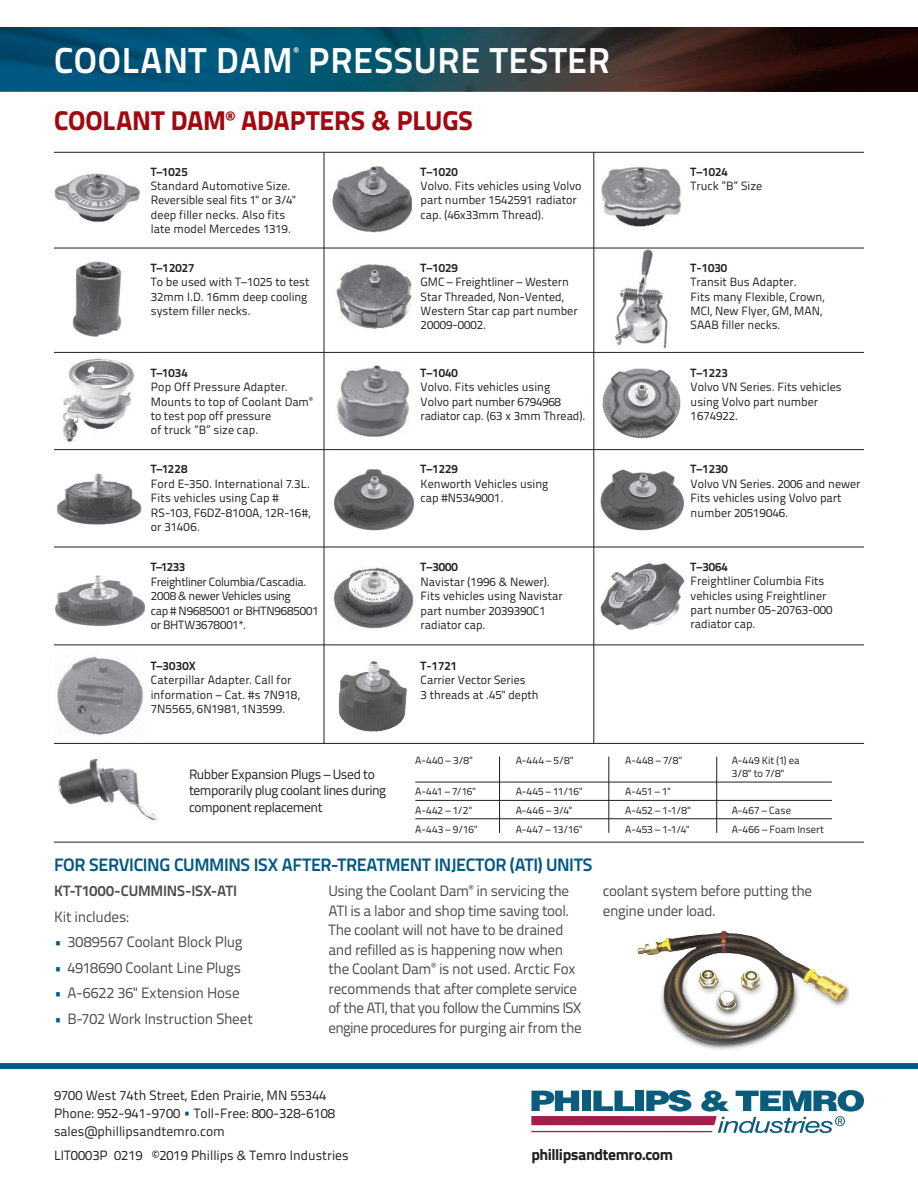
<style>
.page{position:relative;width:918px;height:1188px;background:#fff}
.page>*{position:absolute;margin:0;border:0;box-sizing:border-box;transform-origin:0 0}
.t1{font:700 36px "Titillium Text 22 L";letter-spacing:.02em;color:#fff}
.t2{font:800 27px "Titillium Text 22 L";letter-spacing:-.005em;color:#a1080f}
.t3{font:700 18px "Titillium Text 22 L";letter-spacing:-.02em;color:#005883}
.t4{font:800 15.75px "Titillium Text 22 L";letter-spacing:-.025em;color:#231f20}
.t5{font:15px/19.5px "Titillium Text 22 L";letter-spacing:-.025em;color:#4b4c4d}
.t6{font:700 15px "Titillium Text 22 L";letter-spacing:-.01em;color:#4b4c4d}
.t7{font:13.5px/18px "Titillium Text 22 L";color:#231f20}
.t8{font:13.5px/16.2px "Titillium Text 22 L";letter-spacing:-.035em;color:#231f20}
.t9{font:12px/14.4px "Titillium Text 22 L";color:#231f20}
.t10{font:700 12px "Titillium Text 22 L";color:#231f20}
.t11{font:12px/14.4px "Titillium Text 22 L";letter-spacing:-.025em;color:#231f20}
.t12{font:10.5px/12.6px "Titillium Text 22 L";letter-spacing:.005em;color:#231f20}
.t13{font:700 9.45px "Titillium Text 22 L";color:#fff}
.s1{color:#005883}
</style>
<div class="page">
<svg style="left:531px;top:1090px;width:333px;height:43px"></svg>
<hr style="left:531px;top:1131px;width:181px;height:1px;background:#a21e4b">
<div style="left:0;top:1063px;width:918px;height:6px;background:#005883"></div>
<img style="left:0;top:27px;width:918px;height:65px">
<hr style="left:324px;top:152px;width:1px;height:592px;background:#231f20">
<hr style="left:594px;top:152px;width:1px;height:592px;background:#231f20">
<hr style="left:54px;top:152px;width:810px;height:1px;background:#231f20">
<img style="left:332px;top:166px;width:80px;height:66px">
<hr style="left:54px;top:352px;width:810px;height:1px;background:#231f20">
<img style="left:601px;top:166px;width:81px;height:61px">
<img style="left:336px;top:264px;width:76px;height:65px">
<img style="left:611px;top:247px;width:61px;height:102px">
<hr style="left:54px;top:449px;width:810px;height:1px;background:#231f20">
<img style="left:63px;top:358px;width:71px;height:84px">
<img style="left:337px;top:365px;width:73px;height:72px">
<img style="left:602px;top:368px;width:79px;height:71px">
<hr style="left:54px;top:547px;width:810px;height:1px;background:#231f20">
<img style="left:56px;top:473px;width:86px;height:52px">
<img style="left:333px;top:469px;width:82px;height:62px">
<img style="left:600px;top:469px;width:85px;height:62px">
<hr style="left:54px;top:645px;width:810px;height:1px;background:#231f20">
<img style="left:55px;top:575px;width:91px;height:52px">
<img style="left:333px;top:567px;width:81px;height:62px">
<img style="left:600px;top:563px;width:85px;height:67px">
<hr style="left:54px;top:743px;width:810px;height:1px;background:#231f20">
<img style="left:57px;top:656px;width:86px;height:79px">
<img style="left:58px;top:758px;width:100px;height:63px">
<hr style="left:54px;top:248px;width:810px;height:1px;background:#231f20">
<hr style="left:415px;top:782px;width:417px;height:1px;background:#231f20">
<hr style="left:415px;top:800px;width:417px;height:1px;background:#231f20">
<hr style="left:415px;top:818px;width:417px;height:1px;background:#231f20">
<hr style="left:499px;top:757px;width:1px;height:76px;background:#231f20">
<hr style="left:609px;top:757px;width:1px;height:76px;background:#231f20">
<hr style="left:716px;top:757px;width:1px;height:76px;background:#231f20">
<img style="left:637px;top:930px;width:212px;height:120px">
<img style="left:72px;top:261px;width:50px;height:76px">
<img style="left:54px;top:173px;width:86px;height:49px">
<img style="left:338px;top:661px;width:69px;height:71px">
<hr style="left:54px;top:842px;width:810px;height:1px;background:#231f20">
<p class="t13" style="left:294px;top:43px;width:7px">®</p>
<h1 class="t1" style="left:54px;top:32px;width:558px">COOLANT DAM PRESSURE TESTER</h1>
<h2 class="t2" style="left:54px;top:100px;width:420px">COOLANT DAM<sup>®</sup> ADAPTERS &amp; PLUGS</h2>
<p class="t10" style="left:421px;top:162px;width:39px">T–1020</p>
<p class="t9" style="left:421px;top:178px;width:162px">Volvo. Fits vehicles using Volvo part number 1542591 radiator cap. (46x33mm Thread).</p>
<p class="t10" style="left:151px;top:162px;width:38px">T–1025</p>
<p class="t9" style="left:151px;top:178px;width:146px">Standard Automotive Size.<br>Reversible seal fits 1" or 3/4" deep filler necks. Also fits late model Mercedes 1319.</p>
<p class="t10" style="left:151px;top:258px;width:45px">T–12027</p>
<p class="t9" style="left:151px;top:274px;width:160px">To be used with T–1025 to test<br>32mm I.D. 16mm deep cooling system filler necks.</p>
<p class="t10" style="left:151px;top:363px;width:39px">T–1034</p>
<p class="t9" style="left:151px;top:379px;width:163px">Pop Off Pressure Adapter.<br>Mounts to top of Coolant Dam<sup>® </sup>to test pop off pressure<br>of truck ”B” size cap.</p>
<p class="t10" style="left:151px;top:460px;width:38px">T–1228</p>
<p class="t9" style="left:151px;top:476px;width:161px">Ford E-350. International 7.3L.<br>Fits vehicles using Cap #<br>RS-103, F6DZ-8100A, 12R-16#, or 31406.</p>
<p class="t10" style="left:151px;top:558px;width:36px">T–1233</p>
<p class="t11" style="left:151px;top:574px;width:169px">Freightliner Columbia/Cascadia.<br>2008 &amp; newer Vehicles using<br>cap # N9685001 or BHTN9685001 or BHTW3678001*.</p>
<p class="t10" style="left:151px;top:656px;width:47px">T–3030X</p>
<p class="t9" style="left:151px;top:672px;width:150px">Caterpillar Adapter. Call for information – Cat. #s 7N918,<br>7N5565, 6N1981, 1N3599.</p>
<p class="t10" style="left:421px;top:258px;width:39px">T–1029</p>
<p class="t9" style="left:421px;top:274px;width:159px">GMC – Freightliner – Western<br>Star Threaded, Non-Vented,<br>Western Star cap part number<br>20009-0002.</p>
<p class="t10" style="left:421px;top:363px;width:39px">T–1040</p>
<p class="t9" style="left:421px;top:379px;width:166px">Volvo. Fits vehicles using<br>Volvo part number 6794968 radiator cap. (63 x 3mm Thread).</p>
<p class="t10" style="left:421px;top:460px;width:39px">T–1229</p>
<p class="t9" style="left:421px;top:476px;width:129px">Kenworth Vehicles using cap #N5349001.</p>
<p class="t10" style="left:421px;top:558px;width:39px">T–3000</p>
<p class="t9" style="left:421px;top:574px;width:144px">Navistar (1996 &amp; Newer).<br>Fits vehicles using Navistar part number 2039390C1 radiator cap.</p>
<p class="t10" style="left:421px;top:656px;width:38px">T-1721</p>
<p class="t9" style="left:421px;top:672px;width:120px">Carrier Vector Series<br>3 threads at .45" depth</p>
<p class="t10" style="left:691px;top:162px;width:39px">T–1024</p>
<p class="t9" style="left:691px;top:178px;width:73px">Truck ”B” Size</p>
<p class="t10" style="left:691px;top:258px;width:38px">T-1030</p>
<p class="t9" style="left:691px;top:274px;width:135px">Transit Bus Adapter.<br>Fits many Flexible, Crown,<br>MCI, New Flyer, GM, MAN,<br>SAAB filler necks.</p>
<p class="t10" style="left:691px;top:363px;width:39px">T–1223</p>
<p class="t9" style="left:691px;top:379px;width:152px">Volvo VN Series. Fits vehicles using Volvo part number<br>1674922.</p>
<p class="t10" style="left:691px;top:460px;width:39px">T–1230</p>
<p class="t9" style="left:691px;top:476px;width:171px">Volvo VN Series. 2006 and newer<br>Fits vehicles using Volvo part number 20519046.</p>
<p class="t10" style="left:691px;top:557px;width:39px">T–3064</p>
<p class="t9" style="left:691px;top:573px;width:143px">Freightliner Columbia Fits vehicles using Freightliner part number 05-20763-000 radiator cap.</p>
<p class="t8" style="left:189px;top:766px;width:199px">Rubber Expansion Plugs – Used to temporarily plug coolant lines during component replacement</p>
<p class="t12" style="left:415px;top:754px;width:59px">A-440 – 3/8"</p>
<p class="t12" style="left:516px;top:754px;width:59px">A-444 – 5/8"</p>
<p class="t12" style="left:625px;top:754px;width:58px">A-448 – 7/8"</p>
<p class="t12" style="left:732px;top:754px;width:69px">A-449 Kit (1) ea<br>3/8" to 7/8"</p>
<p class="t12" style="left:415px;top:785px;width:62px">A-441 – 7/16"</p>
<p class="t12" style="left:516px;top:785px;width:68px">A-445 – 11/16"</p>
<p class="t12" style="left:625px;top:785px;width:47px">A-451 – 1"</p>
<p class="t12" style="left:415px;top:803px;width:58px">A-442 – 1/2"</p>
<p class="t12" style="left:516px;top:803px;width:58px">A-446 – 3/4"</p>
<p class="t12" style="left:625px;top:803px;width:67px">A-452 – 1-1/8"</p>
<p class="t12" style="left:732px;top:803px;width:61px">A-467 – Case</p>
<p class="t12" style="left:415px;top:822px;width:63px">A-443 – 9/16"</p>
<p class="t12" style="left:516px;top:822px;width:68px">A-447 – 13/16"</p>
<p class="t12" style="left:625px;top:822px;width:66px">A-453 – 1-1/4"</p>
<p class="t12" style="left:732px;top:822px;width:94px">A-466 – Foam Insert</p>
<h3 class="t3" style="left:54px;top:851px;width:540px">FOR SERVICING CUMMINS ISX AFTER-TREATMENT INJECTOR (ATI) UNITS</h3>
<p class="t6" style="left:54px;top:880px;width:185px">KT-T1000-CUMMINS-ISX-ATI</p>
<p class="t5" style="left:54px;top:906px;width:76px">Kit includes:</p>
<p class="t5" style="left:54px;top:932px;width:190px"><span class="s1">•</span> 3089567 Coolant Block Plug</p>
<p class="t5" style="left:54px;top:957px;width:189px"><span class="s1">•</span> 4918690 Coolant Line Plugs</p>
<p class="t5" style="left:54px;top:983px;width:187px"><span class="s1">•</span> A-6622 36" Extension Hose</p>
<p class="t5" style="left:54px;top:1008px;width:200px"><span class="s1">•</span> B-702 Work Instruction Sheet</p>
<p class="t5" style="left:328px;top:881px;width:255px">Using the Coolant Dam<sup>®</sup> in servicing the ATI is a labor and shop time saving tool.<br>The coolant will not have to be drained and refilled as is happening now when the Coolant Dam<sup>®</sup> is not used. Arctic Fox recommends that after complete service of the ATI, that you follow the Cummins ISX engine procedures for purging air from the</p>
<p class="t5" style="left:603px;top:881px;width:211px">coolant system before putting the engine under load.</p>
<p class="t7" style="left:54px;top:1086px;width:283px">9700 West 74th Street, Eden Prairie, MN 55344<br>Phone: 952-941-9700 <span class="s1">•</span> Toll-Free: 800-328-6108 sales@phillipsandtemro.com</p>
<p class="t7" style="left:54px;top:1146px;width:296px">LIT0003P 0219 ©2019 Phillips &amp; Temro Industries</p>
<h3 class="t4" style="left:531px;top:1142px;width:143px">phillipsandtemro.com</h3>
</div>
